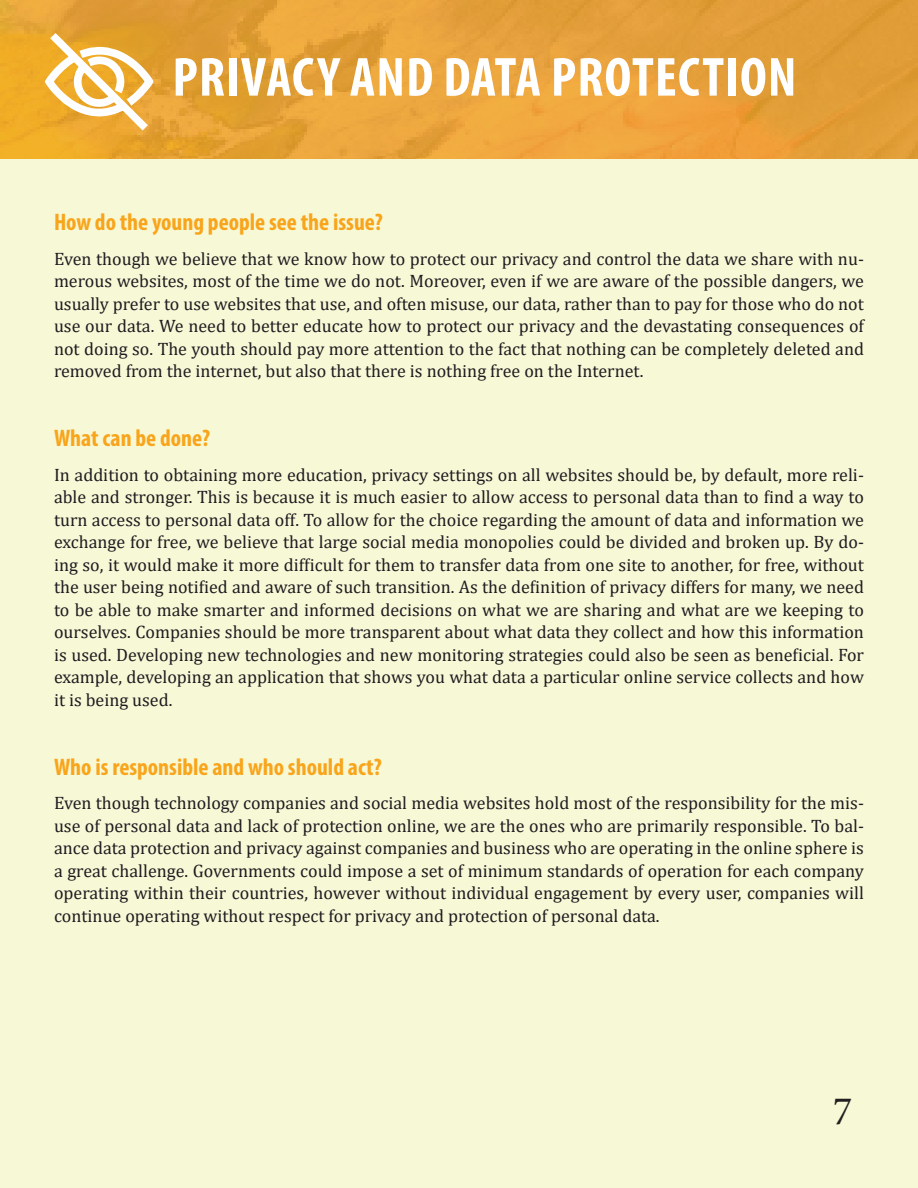
<style>
.page{position:relative;width:918px;height:1188px;background:#f7f8d2}
.page>*{position:absolute;margin:0;border:0;box-sizing:border-box;transform-origin:0 0}
.Page_Header_-_Black{font:700 condensed 55.5px "Myriad Pro";letter-spacing:.02em;color:#fff}
.t1{font:40.5px "Minion Pro";color:#231f20}
.t2{font:700 condensed 24px "Myriad Pro";color:#f9a51b}
.t3{font:18px/22.5px "Cambria";color:#1e1c20;text-align:justify}
</style>
<div class="page">
<img style="left:0;top:0;width:918px;height:158px">
<svg style="left:42px;top:31px;width:114px;height:102px;background:#efc06c"></svg>
<p class="Page_Header_-_Black" style="left:172px;top:42px;width:626px">PRIVACY AND DATA PROTECTION</p>
<p class="t2" style="left:54px;top:207px;width:330px">How do the young people see the issue?</p>
<p class="t3" style="left:54px;top:247px;width:812px">Even though we believe that we know how to protect our privacy and control the data we share with nu&shy;merous websites, most of the time we do not. Moreover, even if we are aware of the possible dangers, we usually prefer to use websites that use, and often misuse, our data, rather than to pay for those who do not use our data. We need to better educate how to protect our privacy and the devastating consequences of not doing so. The youth should pay more attention to the fact that nothing can be completely deleted and removed from the internet, but also that there is nothing free on the Internet.</p>
<p class="t2" style="left:54px;top:423px;width:158px">What can be done?</p>
<p class="t3" style="left:54px;top:463px;width:812px">In addition to obtaining more education, privacy settings on all websites should be, by default, more reli&shy;able and stronger. This is because it is much easier to allow access to personal data than to find a way to turn access to personal data off. To allow for the choice regarding the amount of data and information we exchange for free, we believe that large social media monopolies could be divided and broken up. By do&shy;ing so, it would make it more difficult for them to transfer data from one site to another, for free, without the user being notified and aware of such transition. As the definition of privacy differs for many, we need to be able to make smarter and informed decisions on what we are sharing and what are we keeping to ourselves. Companies should be more transparent about what data they collect and how this information is used. Developing new technologies and new monitoring strategies could also be seen as beneficial. For example, developing an application that shows you what data a particular online service collects and how it is being used.</p>
<p class="t2" style="left:54px;top:752px;width:329px">Who is responsible and who should act?</p>
<p class="t3" style="left:54px;top:792px;width:811px">Even though technology companies and social media websites hold most of the responsibility for the mis&shy;use of personal data and lack of protection online, we are the ones who are primarily responsible. To bal&shy;ance data protection and privacy against companies and business who are operating in the online sphere is a great challenge. Governments could impose a set of minimum standards of operation for each company operating within their countries, however without individual engagement by every user, companies will continue operating without respect for privacy and protection of personal data.</p>
<p class="t1" style="left:833px;top:1084px;width:21px">7</p>
</div>
